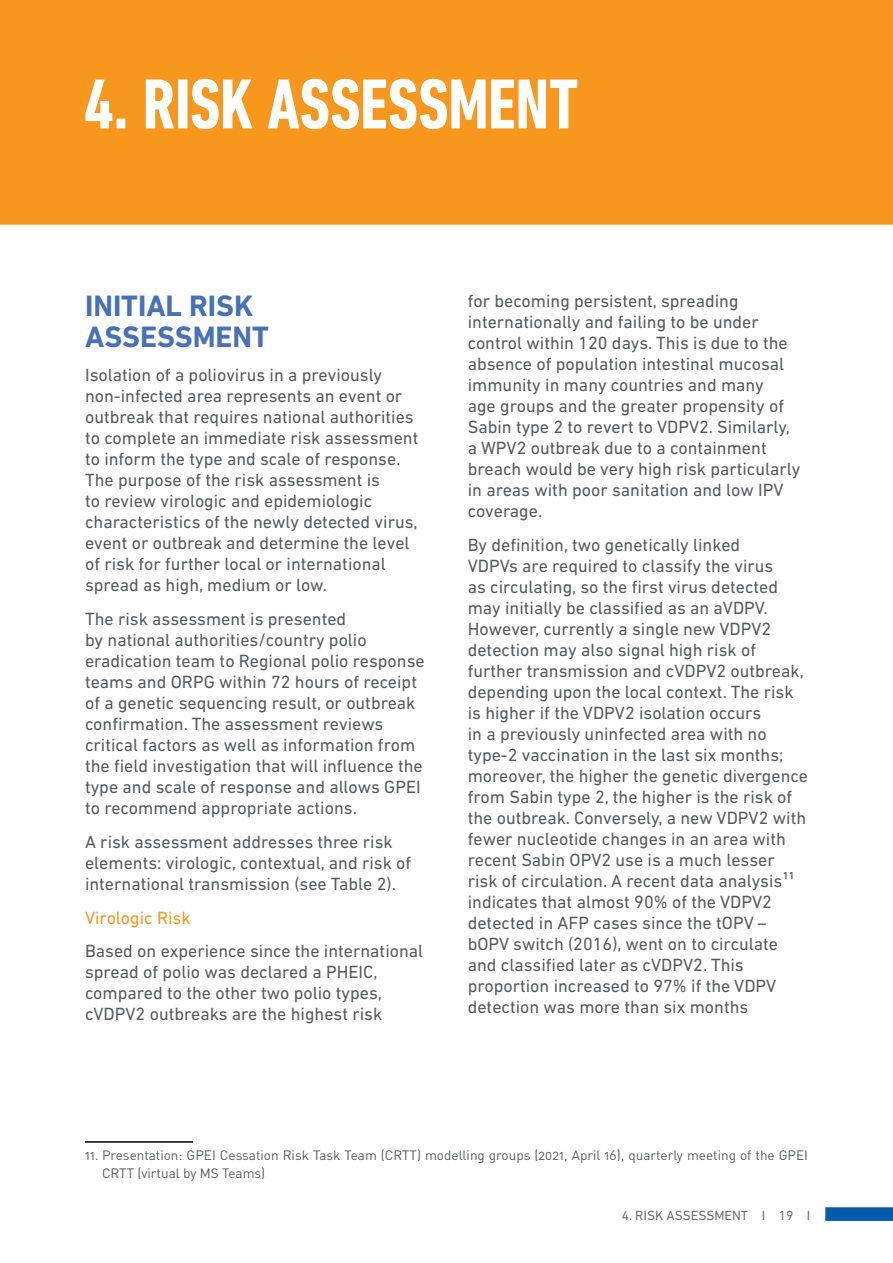
<style>
.page{position:relative;width:893px;height:1263px;background:#fff}
.page>*{position:absolute;margin:0;border:0;box-sizing:border-box;transform-origin:0 0}
.Titre_1_-_double_num{font:700 condensed 72px "DIN Next LT Pro";letter-spacing:-.01em;color:#fff}
.Title_2{font:700 30px/31.5px "DIN Next LT Pro";color:#4871b7}
.t1{font:18px/21px "DIN Next LT Pro";color:#58595b}
.t2{font:18px "DIN Next LT Pro";color:#f8971d}
.Footnote{font:13.5px/18px "DIN Pro";color:#58595b}
.t3{font:13.5px "DIN Next LT Pro";color:#6d6e71}
</style>
<div class="page">
<div style="left:825px;top:1207px;width:68px;height:14px;background:#005cab;border:2px solid #005cab"></div>
<div style="left:0;top:0;width:893px;height:225px;background:#f8971d"></div>
<hr style="left:85px;top:1141px;width:108px;height:2px;background:#000">
<p class="Titre_1_-_double_num" style="left:84px;top:63px;width:496px">4. RISK ASSESSMENT</p>
<p class="Title_2" style="left:85px;top:290px;width:185px">INITIAL RISK<br>ASSESSMENT</p>
<p class="t1" style="left:85px;top:364px;width:335px">Isolation of a poliovirus in a previously non-infected area represents an event or outbreak that requires national authorities to complete an immediate risk assessment to inform the type and scale of response.<br>The purpose of the risk assessment is<br>to review virologic and epidemiologic characteristics of the newly detected virus, event or outbreak and determine the level of risk for further local or international spread as high, medium or low.</p>
<p class="t1" style="left:85px;top:608px;width:341px">The risk assessment is presented<br>by national authorities/country polio eradication team to Regional polio response teams and ORPG within 72 hours of receipt of a genetic sequencing result, or outbreak confirmation. The assessment reviews critical factors as well as information from the field investigation that will influence the type and scale of response and allows GPEI to recommend appropriate actions.</p>
<p class="t1" style="left:85px;top:831px;width:328px">A risk assessment addresses three risk elements: virologic, contextual, and risk of international transmission (see Table 2).</p>
<p class="t2" style="left:85px;top:907px;width:107px">Virologic Risk</p>
<p class="t1" style="left:85px;top:940px;width:340px">Based on experience since the international spread of polio was declared a PHEIC, compared to the other two polio types, cVDPV2 outbreaks are the highest risk</p>
<p class="t1" style="left:468px;top:290px;width:334px">for becoming persistent, spreading internationally and failing to be under control within 120 days. This is due to the absence of population intestinal mucosal immunity in many countries and many<br>age groups and the greater propensity of Sabin type 2 to revert to VDPV2. Similarly, a WPV2 outbreak due to a containment breach would be very high risk particularly in areas with poor sanitation and low IPV coverage.</p>
<p class="t1" style="left:468px;top:534px;width:342px">By definition, two genetically linked<br>VDPVs are required to classify the virus<br>as circulating, so the first virus detected may initially be classified as an aVDPV.<br>However, currently a single new VDPV2 detection may also signal high risk of further transmission and cVDPV2 outbreak, depending upon the local context. The risk is higher if the VDPV2 isolation occurs<br>in a previously uninfected area with no type-2 vaccination in the last six months; moreover, the higher the genetic divergence from Sabin type 2, the higher is the risk of the outbreak. Conversely, a new VDPV2 with fewer nucleotide changes in an area with recent Sabin OPV2 use is a much lesser risk of circulation. A recent data analysis11 indicates that almost 90% of the VDPV2 detected in AFP cases since the tOPV – bOPV switch (2016), went on to circulate and classified later as cVDPV2. This proportion increased to 97% if the VDPV detection was more than six months</p>
<p class="Footnote" style="left:102px;top:1145px;width:707px;text-indent:-17px">11. Presentation: GPEI Cessation Risk Task Team (CRTT) modelling groups (2021, April 16), quarterly meeting of the GPEI<br>CRTT (virtual by MS Teams)</p>
<p class="t3" style="left:622px;top:1208px;width:29px">4. Risk</p>
<p class="t3" style="left:667px;top:1208px;width:10px">assessment</p>
<p class="t3" style="left:762px;top:1208px;width:50px">I19I</p>
</div>
